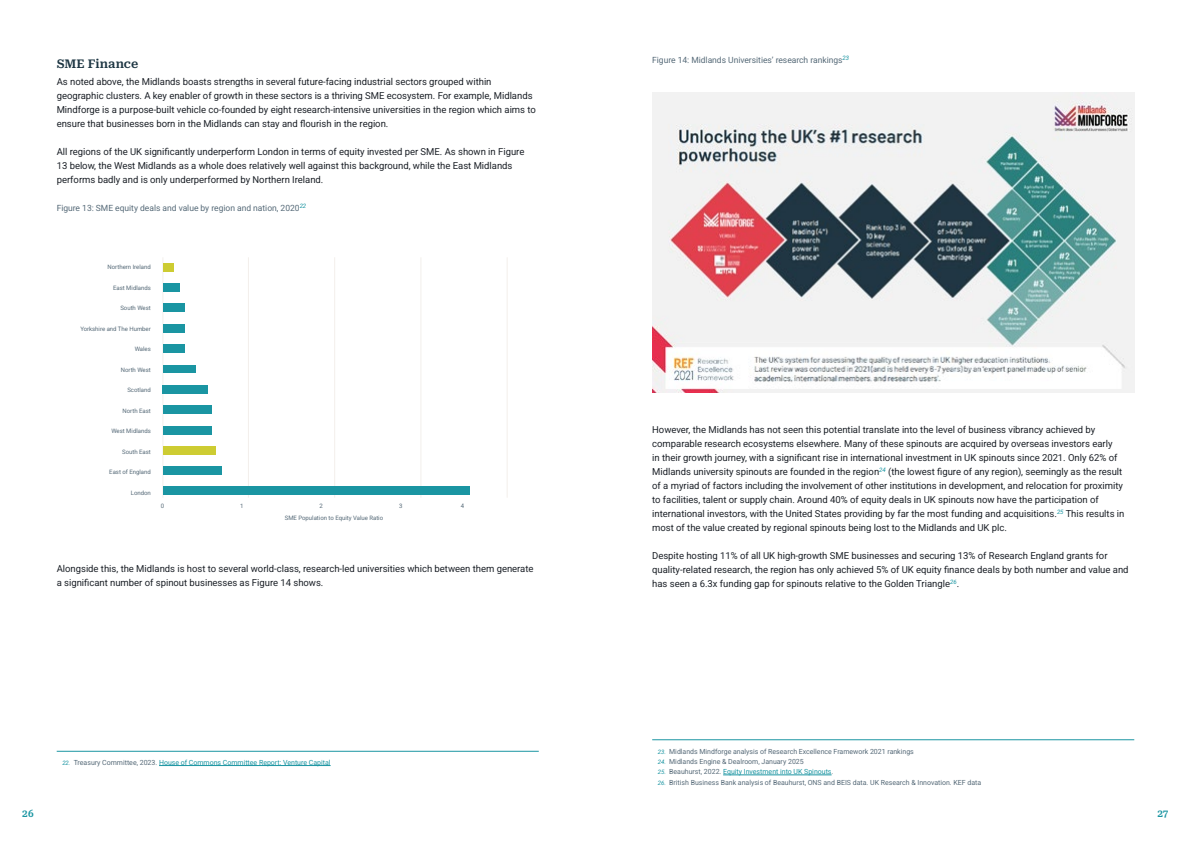
<style>
.page{position:relative;width:1191px;height:842px;background:#fff}
.page>*{position:absolute;margin:0;border:0;box-sizing:border-box;transform-origin:0 0}
.t1{font:600 12px "Roboto Serif";color:#1c3542}
.t2{font:600 10px "Roboto Serif";color:#1a95a2}
.t3{font:9.5px/14px "Roboto";color:#1d2229}
.t4{font:8.5px "Roboto";color:#576b79}
.t5{font:7px "Roboto";color:#576b79}
.t6{font:7px "Roboto";color:#1a95a2}
.t7{font:6px "Roboto";color:#576b79}
.s1{font-style:italic;font-size:6px}
.s2{color:#576b79}
.s3{font-style:italic;font-size:6px;color:#1a95a2}
</style>
<div class="page">
<hr style="left:57px;top:751px;width:482px;height:1px;background:#1a95a2">
<hr style="left:159px;top:765px;width:171px;height:1px;background:#1a95a2">
<hr style="left:163px;top:257px;width:1px;height:241px;background:#f3efeb">
<hr style="left:248px;top:257px;width:1px;height:241px;background:#f3efeb">
<hr style="left:334px;top:257px;width:1px;height:241px;background:#f3efeb">
<hr style="left:421px;top:257px;width:1px;height:241px;background:#f3efeb">
<hr style="left:507px;top:257px;width:1px;height:241px;background:#f3efeb">
<div style="left:163px;top:487px;width:306px;height:8px;background:#1a95a2"></div>
<div style="left:163px;top:466px;width:58px;height:9px;background:#1a95a2"></div>
<div style="left:163px;top:446px;width:52px;height:8px;background:#cdcc32"></div>
<div style="left:163px;top:426px;width:48px;height:8px;background:#1a95a2"></div>
<div style="left:163px;top:406px;width:48px;height:8px;background:#1a95a2"></div>
<div style="left:163px;top:385px;width:45px;height:9px;background:#1a95a2"></div>
<div style="left:163px;top:365px;width:32px;height:8px;background:#1a95a2"></div>
<div style="left:163px;top:344px;width:22px;height:8px;background:#1a95a2"></div>
<div style="left:163px;top:324px;width:22px;height:8px;background:#1a95a2"></div>
<div style="left:163px;top:304px;width:22px;height:8px;background:#1a95a2"></div>
<div style="left:163px;top:283px;width:16px;height:9px;background:#1a95a2"></div>
<div style="left:163px;top:263px;width:11px;height:8px;background:#cdcc32"></div>
<img style="left:652px;top:93px;width:482px;height:299px">
<hr style="left:652px;top:739px;width:482px;height:1px;background:#1a95a2">
<hr style="left:723px;top:775px;width:108px;height:1px;background:#1a95a2">
<p class="t1" style="left:57px;top:53px;width:83px">SME Finance</p>
<p class="t3" style="left:57px;top:74px;width:481px">As noted above, the Midlands boasts strengths in several future-facing industrial sectors grouped within geographic clusters. A key enabler of growth in these sectors is a thriving SME ecosystem. For example, Midlands Mindforge is a purpose-built vehicle co-founded by eight research-intensive universities in the region which aims to ensure that businesses born in the Midlands can stay and flourish in the region.</p>
<p class="t3" style="left:57px;top:144px;width:469px">All regions of the UK significantly underperform London in terms of equity invested per SME. As shown in Figure<br>13 below, the West Midlands as a whole does relatively well against this background, while the East Midlands performs badly and is only underperformed by Northern Ireland.</p>
<p class="t4" style="left:57px;top:202px;width:251px">Figure 13: SME equity deals and value by region and nation, 2020<sup>22</sup></p>
<p class="t7" style="left:108px;top:263px;width:45px">Northern Ireland</p>
<p class="t7" style="left:113px;top:283px;width:39px">East Midlands</p>
<p class="t7" style="left:120px;top:304px;width:32px">South West</p>
<p class="t7" style="left:80px;top:324px;width:72px">Yorkshire and The Humber</p>
<p class="t7" style="left:135px;top:345px;width:18px">Wales</p>
<p class="t7" style="left:121px;top:365px;width:31px">North West</p>
<p class="t7" style="left:127px;top:386px;width:25px">Scotland</p>
<p class="t7" style="left:123px;top:406px;width:30px">North East</p>
<p class="t7" style="left:111px;top:427px;width:41px">West Midlands</p>
<p class="t7" style="left:122px;top:447px;width:30px">South East</p>
<p class="t7" style="left:109px;top:468px;width:43px">East of England</p>
<p class="t7" style="left:131px;top:488px;width:22px">London</p>
<p class="t7" style="left:161px;top:502px;width:5px">0</p>
<p class="t7" style="left:240px;top:502px;width:5px">1</p>
<p class="t7" style="left:319px;top:502px;width:5px">2</p>
<p class="t7" style="left:399px;top:502px;width:5px">3</p>
<p class="t7" style="left:461px;top:502px;width:5px">4</p>
<p class="t7" style="left:285px;top:514px;width:100px">SME Population to Equity Value Ratio</p>
<p class="t3" style="left:57px;top:561px;width:478px">Alongside this, the Midlands is host to several world-class, research-led universities which between them generate a significant number of spinout businesses as Figure 14 shows.</p>
<p class="t6" style="left:62px;top:758px;width:270px"><span class="s1">22.</span> <span class="s2">Treasury Committee, 2023.</span> House of Commons Committee Report: Venture Capital</p>
<p class="t4" style="left:652px;top:54px;width:198px">Figure 14: Midlands Universities’ research rankings<sup>23</sup></p>
<p class="t3" style="left:652px;top:422px;width:474px">However, the Midlands has not seen this potential translate into the level of business vibrancy achieved by comparable research ecosystems elsewhere. Many of these spinouts are acquired by overseas investors early<br>in their growth journey, with a significant rise in international investment in UK spinouts since 2021. Only 62% of Midlands university spinouts are founded in the region<sup>24</sup> (the lowest figure of any region), seemingly as the result of a myriad of factors including the involvement of other institutions in development, and relocation for proximity to facilities, talent or supply chain. Around 40% of equity deals in UK spinouts now have the participation of international investors, with the United States providing by far the most funding and acquisitions.<sup>25</sup> This results in most of the value created by regional spinouts being lost to the Midlands and UK plc.</p>
<p class="t3" style="left:652px;top:548px;width:478px">Despite hosting 11% of all UK high-growth SME businesses and securing 13% of Research England grants for quality-related research, the region has only achieved 5% of UK equity finance deals by both number and value and has seen a 6.3x funding gap for spinouts relative to the Golden Triangle<sup>26</sup>.</p>
<p class="t5" style="left:658px;top:746px;width:257px"><span class="s3">23.</span> Midlands Mindforge analysis of Research Excellence Framework 2021 rankings</p>
<p class="t5" style="left:658px;top:756px;width:147px"><span class="s3">24.</span> Midlands Engine &amp; Dealroom, January 2025</p>
<p class="t6" style="left:658px;top:767px;width:177px"><span class="s1">25.</span> <span class="s2">Beauhurst, 2022.</span> Equity Investment into UK Spinouts<span class="s2">.</span></p>
<p class="t5" style="left:658px;top:777px;width:325px"><span class="s3">26.</span> British Business Bank analysis of Beauhurst, ONS and BEIS data. UK Research &amp; Innovation. KEF data</p>
<p class="t2" style="left:22px;top:805px;width:13px">26</p>
<p class="t2" style="left:1157px;top:805px;width:13px">27</p>
</div>
